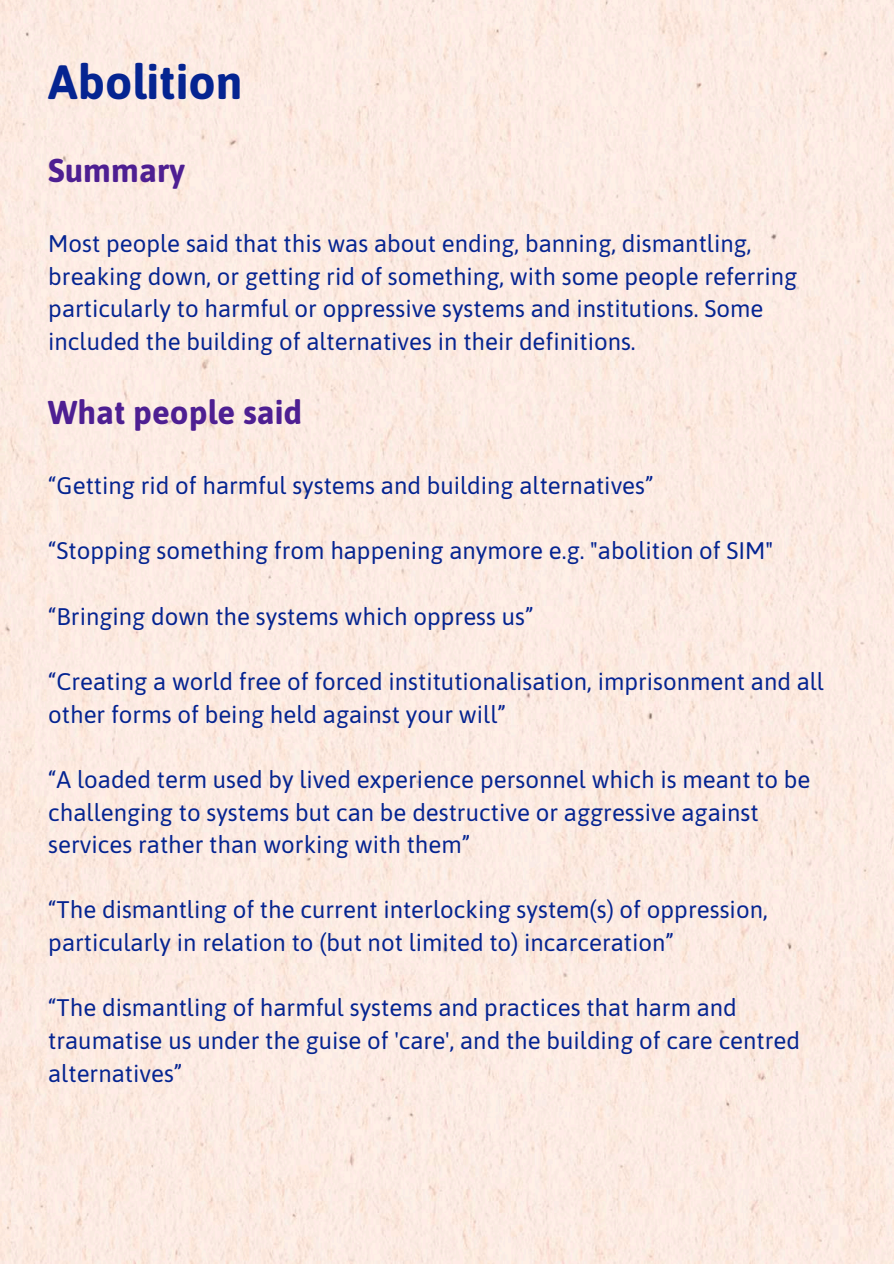
<style>
.page{position:relative;width:894px;height:1264px;background:#fff}
.page>*{position:absolute;margin:0;border:0;box-sizing:border-box;transform-origin:0 0}
.t1{font:700 48px "Asap";color:#052491}
.t2{font:700 33px "Asap";color:#4e1f92}
.t3{font:24px/32.7px "Asap";color:#052491}
</style>
<div class="page">
<div style="left:0;top:0;width:893px;height:1263px;background:#fcebe2"></div>
<h1 class="t1" style="left:48px;top:54px;width:196px">Abolition</h1>
<h2 class="t2" style="left:48px;top:151px;width:138px">Summary</h2>
<p class="t3" style="left:48px;top:227px;width:750px">Most people said that this was about ending, banning, dismantling, breaking down, or getting rid of something, with some people referring particularly to harmful or oppressive systems and institutions. Some included the building of alternatives in their definitions.</p>
<h2 class="t2" style="left:48px;top:393px;width:255px">What people said</h2>
<p class="t3" style="left:48px;top:469px;width:606px">“Getting rid of harmful systems and building alternatives”</p>
<p class="t3" style="left:48px;top:534px;width:726px">“Stopping something from happening anymore e.g. "abolition of SIM"</p>
<p class="t3" style="left:48px;top:599px;width:486px">“Bringing down the systems which oppress us”</p>
<p class="t3" style="left:48px;top:665px;width:777px">“Creating a world free of forced institutionalisation, imprisonment and all other forms of being held against your will”</p>
<p class="t3" style="left:48px;top:763px;width:763px">“A loaded term used by lived experience personnel which is meant to be challenging to systems but can be destructive or aggressive against services rather than working with them”</p>
<p class="t3" style="left:48px;top:893px;width:720px">“The dismantling of the current interlocking system(s) of oppression, particularly in relation to (but not limited to) incarceration”</p>
<p class="t3" style="left:48px;top:991px;width:753px">“The dismantling of harmful systems and practices that harm and traumatise us under the guise of 'care', and the building of care centred alternatives”</p>
</div>
